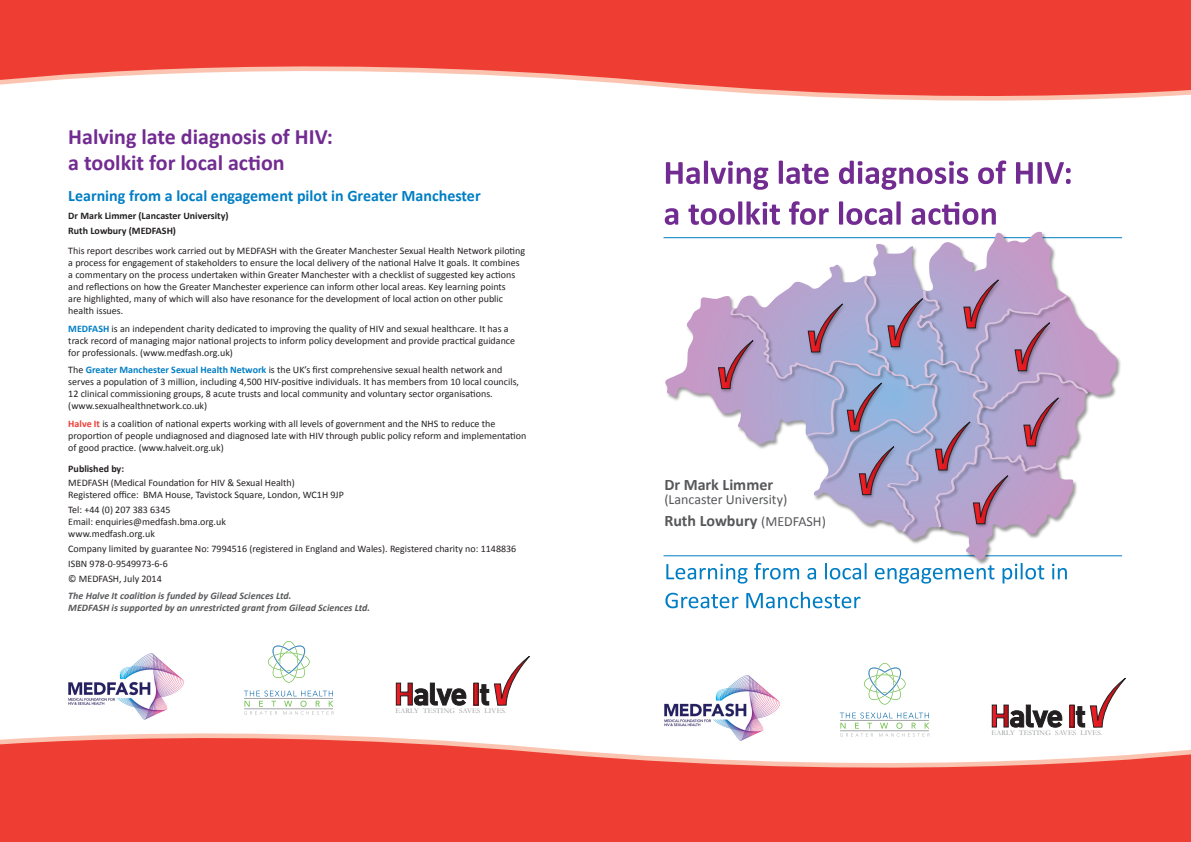
<style>
.page{position:relative;width:1191px;height:842px;background:#fff}
.page>*{position:absolute;margin:0;border:0;box-sizing:border-box;transform-origin:0 0}
.t1{font:700 22px/26.4px "Calibri";color:#722b91}
.t2{font:700 16px "Calibri";color:#007ec5}
.t3{font:700 16px "Calibri";color:#57585a}
.t4{font:14px "Calibri";color:#57585a}
.t5{font:10px/12px "Calibri";color:#231f20}
.t6{font:italic 700 10px/12px "Calibri";color:#57585a}
.t7{font:700 10px/14.8px "Calibri";color:#231f20}
.t8{font:7.2px "Garamond";letter-spacing:.025em;color:#939598}
.s1{font-weight:700;color:#007ec5}
.s2{font-weight:700;color:#ee3e34}
.s3{font-weight:400;font-size:14px}
</style>
<div class="page">
<svg style="left:0;top:0;width:1191px;height:101px"></svg>
<svg style="left:0;top:718px;width:1191px;height:124px"></svg>
<svg style="left:665px;top:592px;width:195px;height:16px"></svg>
<svg style="left:666px;top:566px;width:401px;height:18px"></svg>
<img style="left:663px;top:231px;width:460px;height:335px">
<svg style="left:665px;top:231px;width:359px;height:183px"></svg>
<img style="left:1088px;top:371px;width:6px;height:107px">
<img style="left:885px;top:532px;width:54px;height:6px">
<img style="left:932px;top:532px;width:60px;height:2px">
<img style="left:716px;top:338px;width:2px;height:56px">
<svg style="left:718px;top:275px;width:370px;height:257px"></svg>
<svg style="left:664px;top:201px;width:331px;height:24px"></svg>
<svg style="left:666px;top:160px;width:404px;height:30px"></svg>
<svg style="left:992px;top:705px;width:70px;height:22px"></svg>
<svg style="left:1070px;top:705px;width:4px;height:22px"></svg>
<svg style="left:1076px;top:678px;width:49px;height:49px"></svg>
<img style="left:654px;top:675px;width:136px;height:76px">
<svg style="left:839px;top:712px;width:90px;height:25px"></svg>
<hr style="left:840px;top:720px;width:89px;height:1px;background:#a3a5a7">
<hr style="left:840px;top:731px;width:89px;height:1px;background:#a3a5a7">
<svg style="left:864px;top:663px;width:41px;height:42px"></svg>
<svg style="left:396px;top:683px;width:70px;height:22px"></svg>
<svg style="left:480px;top:656px;width:50px;height:49px"></svg>
<img style="left:59px;top:653px;width:135px;height:76px">
<svg style="left:244px;top:690px;width:90px;height:25px"></svg>
<hr style="left:244px;top:698px;width:89px;height:1px;background:#a3a5a7">
<hr style="left:244px;top:709px;width:89px;height:1px;background:#a3a5a7">
<svg style="left:268px;top:641px;width:42px;height:42px"></svg>
<h1 class="t1" style="left:68px;top:124px;width:266px">Halving late diagnosis of HIV: a toolkit for local action</h1>
<h2 class="t2" style="left:68px;top:185px;width:414px">Learning from a local engagement pilot in Greater Manchester</h2>
<p class="t7" style="left:68px;top:208px;width:162px">Dr Mark Limmer (Lancaster University)<br>Ruth Lowbury (MEDFASH)</p>
<p class="t5" style="left:68px;top:245px;width:458px">This report describes work carried out by MEDFASH with the Greater Manchester Sexual Health Network piloting a process for engagement of stakeholders to ensure the local delivery of the national Halve It goals. It combines a commentary on the process undertaken within Greater Manchester with a checklist of suggested key actions and reflections on how the Greater Manchester experience can inform other local areas. Key learning points<br>are highlighted, many of which will also have resonance for the development of local action on other public health issues.</p>
<p class="t5" style="left:68px;top:322px;width:448px"><span class="s1">MEDFASH</span> is an independent charity dedicated to improving the quality of HIV and sexual healthcare. It has a track record of managing major national projects to inform policy development and provide practical guidance for professionals. (www.medfash.org.uk)</p>
<p class="t5" style="left:68px;top:364px;width:452px">The <span class="s1">Greater Manchester Sexual Health Network</span> is the UK’s first comprehensive sexual health network and serves a population of 3 million, including 4,500 HIV-positive individuals. It has members from 10 local councils, 12 clinical commissioning groups, 8 acute trusts and local community and voluntary sector organisations. (www.sexualhealthnetwork.co.uk)</p>
<p class="t5" style="left:68px;top:418px;width:459px"><span class="s2">Halve It</span> is a coalition of national experts working with all levels of government and the NHS to reduce the proportion of people undiagnosed and diagnosed late with HIV through public policy reform and implementation of good practice. (www.halveit.org.uk)</p>
<p class="t7" style="left:68px;top:461px;width:57px">Published by:</p>
<p class="t5" style="left:68px;top:477px;width:277px">MEDFASH (Medical Foundation for HIV &amp; Sexual Health)<br>Registered office: BMA House, Tavistock Square, London, WC1H 9JP</p>
<p class="t5" style="left:68px;top:504px;width:159px">Tel: +44 (0) 207 383 6345<br>Email: enquiries@medfash.bma.org.uk www.medfash.org.uk</p>
<p class="t5" style="left:68px;top:541px;width:449px;line-height:14.8px">Company limited by guarantee No: 7994516 (registered in England and Wales). Registered charity no: 1148836<br>ISBN 978-0-9549973-6-6<br>© MEDFASH, July 2014</p>
<p class="t6" style="left:68px;top:590px;width:303px">The Halve It coalition is funded by Gilead Sciences Ltd.<br>MEDFASH is supported by an unrestricted grant from Gilead Sciences Ltd.</p>
<p class="t8" style="left:395px;top:706px;width:113px">EARLY TESTING SAVES LIVES.</p>
<h2 class="t3" style="left:664px;top:474px;width:110px">Dr Mark Limmer</h2>
<h3 class="t4" style="left:664px;top:490px;width:124px">(Lancaster University)</h3>
<h2 class="t3" style="left:664px;top:511px;width:163px">Ruth Lowbury <span class="s3">(MEDFASH)</span></h2>
<p class="t8" style="left:991px;top:728px;width:113px">EARLY TESTING SAVES LIVES.</p>
</div>
